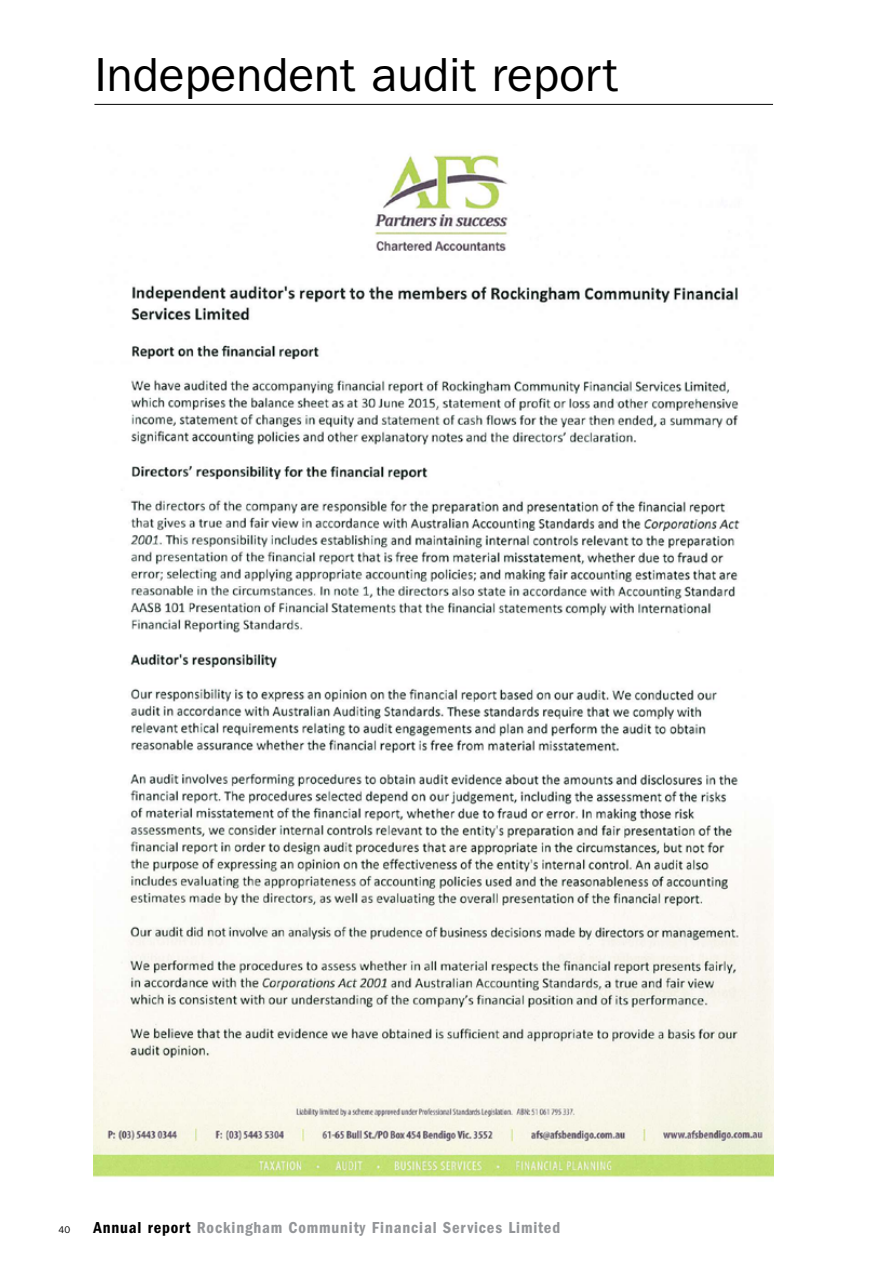
<style>
.page{position:relative;width:893px;height:1263px;background:#fff}
.page>*{position:absolute;margin:0;border:0;box-sizing:border-box;transform-origin:0 0}
.t1{font:48px "Franklin Gothic";color:#000}
.t2{font:600 condensed 16.5px "Franklin Gothic";letter-spacing:.05em;color:#939598}
.t3{font:9.75px "Franklin Gothic";color:#000}
.s1{color:#000}
</style>
<div class="page">
<hr style="left:94px;top:104px;width:679px;height:1px;background:#000">
<img style="left:94px;top:154px;width:680px;height:1024px">
<h1 class="t1" style="left:94px;top:47px;width:525px">Independent audit report</h1>
<p class="t3" style="left:59px;top:1224px;width:13px">40</p>
<p class="t2" style="left:94px;top:1218px;width:468px"><span class="s1">Annual report</span> Rockingham Community Financial Services Limited</p>
</div>
